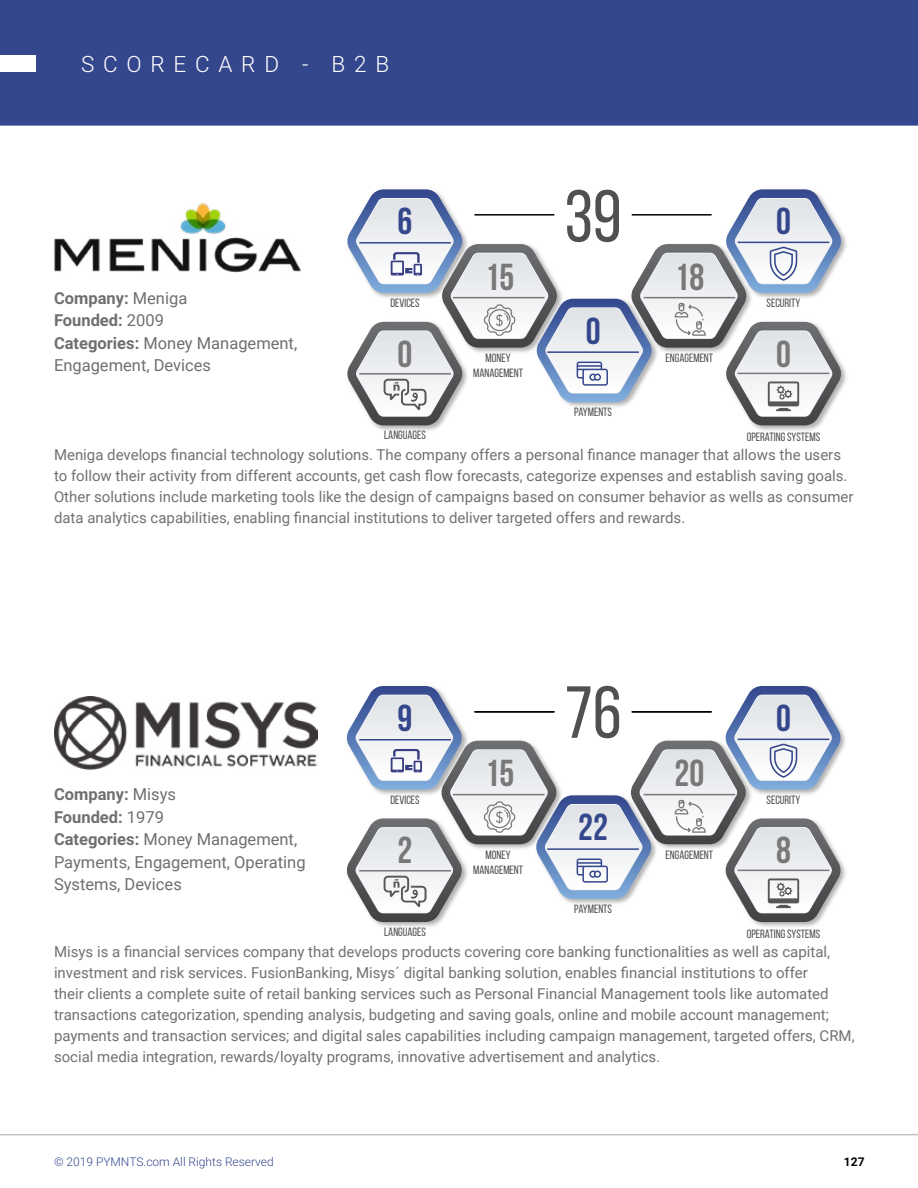
<style>
.page{position:relative;width:918px;height:1188px;background:#fff}
.page>*{position:absolute;margin:0;border:0;box-sizing:border-box;transform-origin:0 0}
.score_cards_numbers{font:73.5px "Bebas Neue";color:#505050}
.score_cards_numbers-2{font:700 37.5px "Bebas Neue";color:#787878}
.score_cards_numbers-3{font:700 37.5px "Bebas Neue";color:#35478c}
.t1{font:300 22.5px "Roboto";letter-spacing:.39em;color:#fff}
.t2{font:16.5px/22.5px "Roboto";color:#706f6f}
.t3{font:700 16.5px "Roboto";color:#706f6f}
.Body{font:15px/21px "Roboto";color:#717073}
.t4{font:12px/14.4px "Bebas Neue";color:#505050;text-align:center}
.t5{font:300 12px "Roboto";color:#35478c}
.t6{font:700 12px "Roboto";color:#000}
.s1{font-weight:400}
.s2{font-weight:700}
</style>
<div class="page">
<div style="left:0;top:0;width:918px;height:126px;background:#35478c"></div>
<img style="left:375px;top:922px;width:65px;height:5px">
<img style="left:754px;top:861px;width:92px;height:66px">
<img style="left:374px;top:425px;width:67px;height:6px">
<img style="left:753px;top:365px;width:94px;height:66px">
<hr style="left:0;top:1134px;width:918px;height:1px;background:#a7a9ac">
<svg style="left:347px;top:189px;width:495px;height:236px"></svg>
<svg style="left:347px;top:686px;width:494px;height:236px"></svg>
<div style="left:0;top:55px;width:36px;height:17px;background:#fff"></div>
<img style="left:54px;top:203px;width:247px;height:70px">
<img style="left:54px;top:697px;width:264px;height:73px">
<h3 class="t1" style="left:81px;top:49px;width:310px">SCORECARD - B2B</h3>
<p class="t3" style="left:54px;top:287px;width:135px">Company: <span class="s1">Meniga</span></p>
<p class="t3" style="left:54px;top:309px;width:112px">Founded: <span class="s1">2009</span></p>
<p class="t2" style="left:54px;top:331px;width:245px"><span class="s2">Categories:</span> Money Management,<br>Engagement, Devices</p>
<p class="score_cards_numbers" style="left:565px;top:176px;width:59px">39</p>
<p class="score_cards_numbers-3" style="left:398px;top:201px;width:16px">6</p>
<p class="score_cards_numbers-3" style="left:776px;top:201px;width:16px">0</p>
<p class="score_cards_numbers-2" style="left:485px;top:256px;width:31px">15</p>
<p class="score_cards_numbers-2" style="left:675px;top:256px;width:31px">18</p>
<p class="t4" style="left:390px;top:296px;width:31px">DEVICES</p>
<p class="t4" style="left:767px;top:296px;width:35px">SECURITY</p>
<p class="score_cards_numbers-3" style="left:586px;top:310px;width:16px">0</p>
<p class="score_cards_numbers-2" style="left:398px;top:334px;width:16px">0</p>
<p class="score_cards_numbers-2" style="left:776px;top:334px;width:16px">0</p>
<p class="t4" style="left:473px;top:351px;width:52px">MONEY<br>MANAGEMENT</p>
<p class="t4" style="left:666px;top:351px;width:49px">ENGAGEMENT</p>
<p class="t4" style="left:384px;top:428px;width:43px">LANGUAGES</p>
<p class="t4" style="left:574px;top:405px;width:39px">PAYMENTS</p>
<p class="t4" style="left:747px;top:429px;width:75px">OPERATING SYSTEMS</p>
<p class="Body" style="left:54px;top:444px;width:801px">Meniga develops financial technology solutions. The company offers a personal finance manager that allows the users to follow their activity from different accounts, get cash flow forecasts, categorize expenses and establish saving goals.<br>Other solutions include marketing tools like the design of campaigns based on consumer behavior as wells as consumer data analytics capabilities, enabling financial institutions to deliver targeted offers and rewards.</p>
<p class="t3" style="left:54px;top:783px;width:124px">Company: <span class="s1">Misys</span></p>
<p class="t3" style="left:54px;top:805px;width:112px">Founded: <span class="s1">1979</span></p>
<p class="t2" style="left:54px;top:827px;width:253px"><span class="s2">Categories:</span> Money Management,<br>Payments, Engagement, Operating<br>Systems, Devices</p>
<p class="score_cards_numbers" style="left:565px;top:673px;width:59px">76</p>
<p class="score_cards_numbers-3" style="left:398px;top:697px;width:16px">9</p>
<p class="score_cards_numbers-3" style="left:776px;top:697px;width:16px">0</p>
<p class="score_cards_numbers-2" style="left:485px;top:752px;width:31px">15</p>
<p class="score_cards_numbers-2" style="left:675px;top:752px;width:31px">20</p>
<p class="t4" style="left:390px;top:793px;width:31px">DEVICES</p>
<p class="t4" style="left:767px;top:793px;width:35px">SECURITY</p>
<p class="score_cards_numbers-3" style="left:578px;top:806px;width:31px">22</p>
<p class="score_cards_numbers-2" style="left:398px;top:830px;width:16px">2</p>
<p class="score_cards_numbers-2" style="left:776px;top:830px;width:16px">8</p>
<p class="t4" style="left:473px;top:848px;width:52px">MONEY<br>MANAGEMENT</p>
<p class="t4" style="left:666px;top:848px;width:49px">ENGAGEMENT</p>
<p class="t4" style="left:384px;top:925px;width:43px">LANGUAGES</p>
<p class="t4" style="left:574px;top:902px;width:39px">PAYMENTS</p>
<p class="t4" style="left:747px;top:926px;width:75px">OPERATING SYSTEMS</p>
<p class="Body" style="left:54px;top:940px;width:802px">Misys is a financial services company that develops products covering core banking functionalities as well as capital, investment and risk services. FusionBanking, Misys´ digital banking solution, enables financial institutions to offer<br>their clients a complete suite of retail banking services such as Personal Financial Management tools like automated transactions categorization, spending analysis, budgeting and saving goals, online and mobile account management; payments and transaction services; and digital sales capabilities including campaign management, targeted offers, CRM, social media integration, rewards/loyalty programs, innovative advertisement and analytics.</p>
<p class="t5" style="left:54px;top:1153px;width:221px">© 2019 PYMNTS.com All Rights Reserved</p>
<p class="t6" style="left:844px;top:1153px;width:22px">127</p>
</div>
